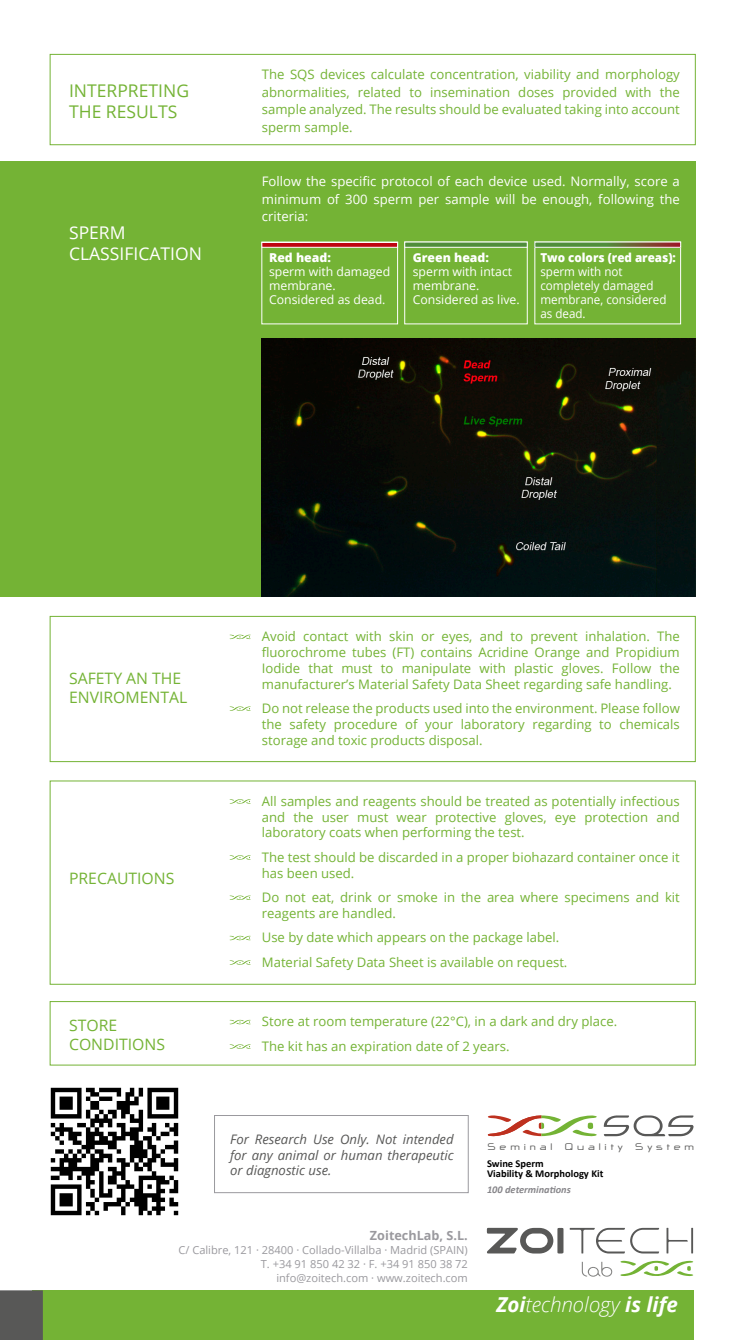
<style>
.page{position:relative;width:745px;height:1340px;background:#fff}
.page>*{position:absolute;margin:0;border:0;box-sizing:border-box;transform-origin:0 0}
.t1{font:italic 300 20.47px "Open Sans";color:#fff}
.t2{font:17.5px/21px "Open Sans";color:#74b335}
.t3{font:17.5px/21px "Open Sans";color:#fff}
.t4{font:15.75px/19.2px "Open Sans";color:#74b335}
.t5{font:13.12px/15.8px "Open Sans";color:#74b335;text-align:justify}
.t6{font:13.12px/17.5px "Open Sans";color:#fff;text-align:justify}
.t7{font:italic 13.12px/15.8px "Open Sans";color:#585857;text-align:justify}
.t8{font:700 12.6px "Open Sans";color:#9a999e}
.t9{font:12.25px/14px "Open Sans";color:#fff}
.t10{font:12.25px/14px "Open Sans";color:#fff;scale:.95 1}
.t11{font:800 12.25px "Open Sans";color:#fff;scale:.95 1}
.t12{font:800 12.25px "Open Sans";color:#fff}
.t13{font:700 11.72px "NP Naipol Allin One";letter-spacing:.3em;color:#585857;scale:1.09 1}
.t14{font:11.03px/14.2px "Open Sans";color:#9a999e;text-align:right}
.t15{font:700 10.5px/10.5px "Calibri";color:#000}
.t16{font:italic 700 10.33px "Calibri";color:#87868a}
.s1{font-weight:700}
</style>
<div class="page">
<div style="left:0;top:161px;width:694px;height:435px;background:#74b335"></div>
<svg style="left:486px;top:1227px;width:77px;height:26px"></svg>
<svg style="left:569px;top:1227px;width:89px;height:26px"></svg>
<svg style="left:666px;top:1227px;width:26px;height:26px"></svg>
<svg style="left:581px;top:1261px;width:31px;height:16px"></svg>
<svg style="left:620px;top:1260px;width:73px;height:16px"></svg>
<div style="left:32px;top:1290px;width:661px;height:49px;background:#74b335"></div>
<div style="left:0;top:1290px;width:43px;height:49px;background:#585857"></div>
<div style="left:50px;top:616px;width:645px;height:145px;border:1px solid #74b335"></div>
<svg style="left:229px;top:634px;width:22px;height:5px"></svg>
<svg style="left:229px;top:706px;width:22px;height:5px"></svg>
<svg style="left:229px;top:799px;width:22px;height:5px"></svg>
<svg style="left:229px;top:855px;width:22px;height:5px"></svg>
<svg style="left:229px;top:895px;width:22px;height:5px"></svg>
<svg style="left:229px;top:935px;width:22px;height:5px"></svg>
<svg style="left:229px;top:960px;width:22px;height:5px"></svg>
<div style="left:50px;top:1001px;width:645px;height:64px;border:1px solid #74b335"></div>
<svg style="left:229px;top:1019px;width:22px;height:5px"></svg>
<svg style="left:229px;top:1044px;width:22px;height:5px"></svg>
<div style="left:50px;top:54px;width:645px;height:91px;border:1px solid #74b335"></div>
<div style="left:404px;top:242px;width:123px;height:82px;border:1px solid #fff"></div>
<svg style="left:261px;top:242px;width:136px;height:5px"></svg>
<svg style="left:404px;top:242px;width:123px;height:5px"></svg>
<svg style="left:536px;top:244px;width:142px;height:1px"></svg>
<img style="left:261px;top:338px;width:433px;height:258px">
<div style="left:214px;top:1115px;width:254px;height:77px;border:1px solid #9a999e"></div>
<img style="left:50px;top:1087px;width:129px;height:129px">
<svg style="left:603px;top:1115px;width:90px;height:21px"></svg>
<svg style="left:487px;top:1115px;width:110px;height:21px"></svg>
<h2 class="t2" style="left:69px;top:80px;width:121px">INTERPRETING<br>THE RESULTS</h2>
<h2 class="t3" style="left:69px;top:222px;width:134px">SPERM<br>CLASSIFICATION</h2>
<p class="t5" style="left:262px;top:65px;width:419px;line-height:17.5px">The SQS devices calculate concentration, viability and morphology abnormalities, related to insemination doses provided with the sample analyzed. The results should be evaluated taking into account sperm sample.</p>
<p class="t6" style="left:262px;top:172px;width:419px">Follow the specific protocol of each device used. Normally, score a minimum of 300 sperm per sample will be enough, following the criteria:</p>
<p class="t12" style="left:269px;top:249px;width:63px">Red head:</p>
<p class="t9" style="left:269px;top:265px;width:123px">sperm with damaged membrane.<br>Considered as dead.</p>
<p class="t12" style="left:412px;top:249px;width:78px">Green head:</p>
<p class="t9" style="left:412px;top:265px;width:108px">sperm with intact membrane.<br>Considered as live.</p>
<p class="t11" style="left:540px;top:249px;width:144px">Two colors (red areas):</p>
<p class="t10" style="left:540px;top:265px;width:134px">sperm with not completely damaged membrane, considered as dead.</p>
<p class="t4" style="left:69px;top:668px;width:120px">SAFETY AN THE<br>ENVIROMENTAL</p>
<p class="t4" style="left:69px;top:868px;width:107px">PRECAUTIONS</p>
<p class="t4" style="left:69px;top:1014px;width:97px">STORE<br>CONDITIONS</p>
<p class="t5" style="left:262px;top:628px;width:419px">Avoid contact with skin or eyes, and to prevent inhalation. The fluorochrome tubes (FT) contains Acridine Orange and Propidium Iodide that must to manipulate with plastic gloves. Follow the manufacturer’s Material Safety Data Sheet regarding safe handling.</p>
<p class="t5" style="left:262px;top:700px;width:419px">Do not release the products used into the environment. Please follow the safety procedure of your laboratory regarding to chemicals storage and toxic products disposal.</p>
<p class="t5" style="left:262px;top:793px;width:419px">All samples and reagents should be treated as potentially infectious and the user must wear protective gloves, eye protection and laboratory coats when performing the test.</p>
<p class="t5" style="left:262px;top:849px;width:419px">The test should be discarded in a proper biohazard container once it has been used.</p>
<p class="t5" style="left:262px;top:889px;width:419px">Do not eat, drink or smoke in the area where specimens and kit reagents are handled.</p>
<p class="t5" style="left:262px;top:925px;width:307px;line-height:24.5px">Use by date which appears on the package label.<br>Material Safety Data Sheet is available on request.</p>
<p class="t5" style="left:262px;top:1009px;width:356px;line-height:24.5px">Store at room temperature (22°C), in a dark and dry place.<br>The kit has an expiration date of 2 years.</p>
<p class="t7" style="left:230px;top:1130px;width:225px">For Research Use Only. Not intended for any animal or human therapeutic or diagnostic use.</p>
<p class="t13" style="left:487px;top:1141px;width:191px">Seminal Quality System</p>
<p class="t15" style="left:486px;top:1158px;width:118px">Swine Sperm<br>Viability &amp; Morphology Kit</p>
<p class="t16" style="left:486px;top:1182px;width:85px">100 determinations</p>
<p class="t8" style="left:370px;top:1226px;width:99px">ZoitechLab, S.L.</p>
<p class="t14" style="left:178px;top:1242px;width:291px">C/ Calibre, 121 · 28400 · Collado-Villalba · Madrid (SPAIN)<br>T. +34 91 850 42 32 · F. +34 91 850 38 72 info@zoitech.com · www.zoitech.com</p>
<h1 class="t1" style="left:496px;top:1290px;width:183px"><span class="s1">Zoi</span>technology <span class="s1">is life</span></h1>
</div>
